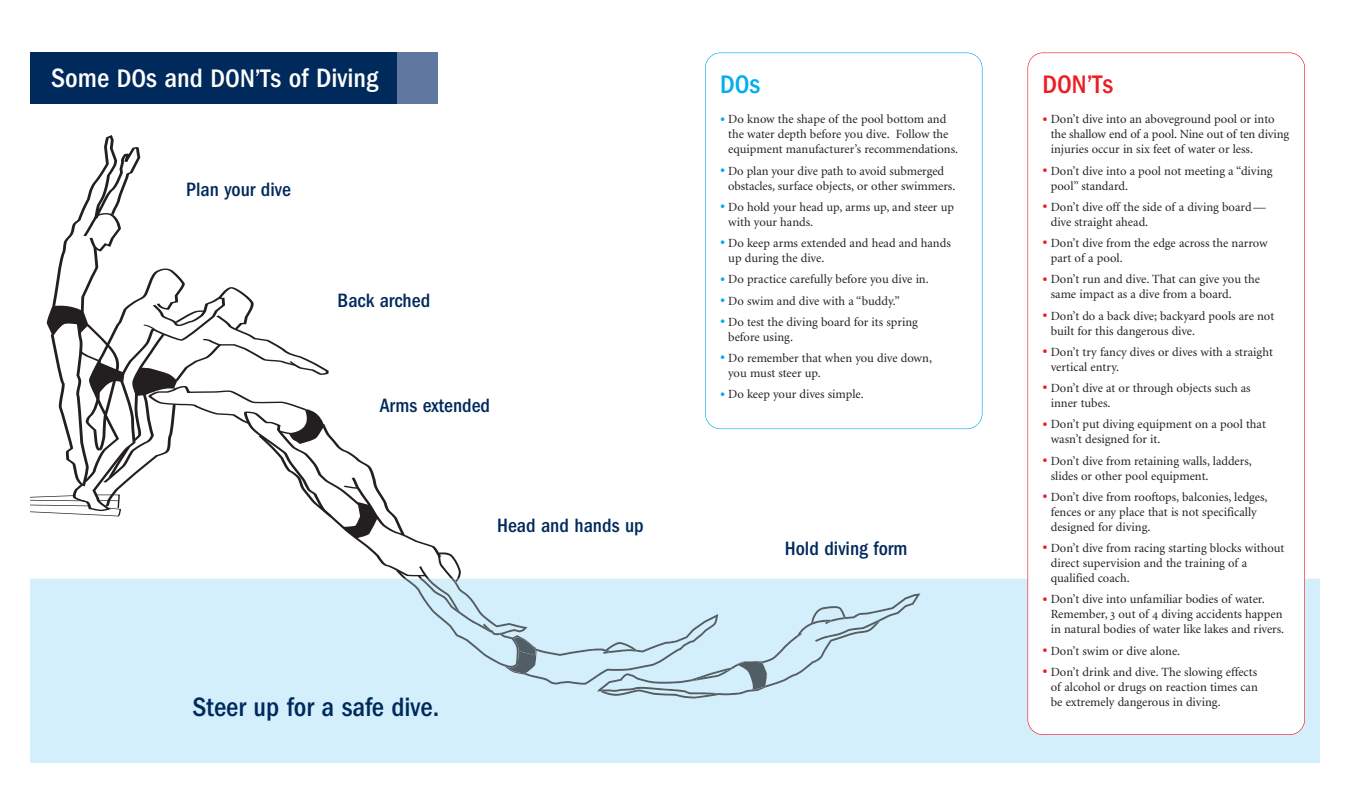
<style>
.page{position:relative;width:1350px;height:810px;background:#fff}
.page>*{position:absolute;margin:0;border:0;box-sizing:border-box;transform-origin:0 0}
.t1{font:500 condensed 27.5px "Franklin Gothic";color:#fff}
.t2{font:500 condensed 27.5px "Franklin Gothic";color:#00295c}
.t3{font:500 condensed 26.25px "Franklin Gothic";color:#ee1d23}
.t4{font:500 condensed 26.25px "Franklin Gothic";color:#00aeef}
.t5{font:500 condensed 20px "Franklin Gothic";color:#00295c}
.t6{font:12.5px/15px "Minion EDO";color:#231f20}
.s1{font-size:26.25px}
.s2{font-size:27.5px}
.s3{font-size:17.5px;color:#00aeef}
.s4{font-size:17.5px;color:#ee1d23}
</style>
<div class="page">
<div style="left:30px;top:579px;width:1290px;height:183px;background:#d3effb"></div>
<svg style="left:30px;top:135px;width:890px;height:564px"></svg>
<div style="left:705px;top:53px;width:277px;height:376px;background:#fff;border-radius:15px"></div>
<div style="left:705px;top:53px;width:277px;height:376px;border:1px solid #00aeef;border-radius:16px"></div>
<div style="left:1028px;top:53px;width:277px;height:682px;background:#fff;border-radius:15px"></div>
<div style="left:30px;top:52px;width:392px;height:52px;background:#00295c"></div>
<div style="left:397px;top:52px;width:40px;height:52px;background:#60779f"></div>
<h1 class="t1" style="left:51px;top:69px;width:329px">Some <span class="s1">DO</span>s and <span class="s1">DON’T</span>s of Diving</h1>
<h3 class="t5" style="left:186px;top:182px;width:106px">Plan your dive</h3>
<h3 class="t5" style="left:338px;top:294px;width:94px">Back arched</h3>
<h3 class="t5" style="left:380px;top:398px;width:112px">Arms extended</h3>
<h3 class="t5" style="left:497px;top:519px;width:148px">Head and hands up</h3>
<h1 class="t2" style="left:193px;top:697px;width:248px">Steer up for a safe dive.</h1>
<h2 class="t4" style="left:720px;top:76px;width:42px">DO<span class="s2">s</span></h2>
<p class="t6" style="left:728px;top:113px;width:231px;text-indent:-8px"><span class="s3">•</span> Do know the shape of the pool bottom and the water depth before you dive. Follow the equipment manufacturer’s recommendations.</p>
<p class="t6" style="left:728px;top:164px;width:229px;text-indent:-8px"><span class="s3">•</span> Do plan your dive path to avoid submerged obstacles, surface objects, or other swimmers.</p>
<p class="t6" style="left:728px;top:200px;width:227px;text-indent:-8px"><span class="s3">•</span> Do hold your head up, arms up, and steer up with your hands.</p>
<p class="t6" style="left:728px;top:237px;width:224px;text-indent:-8px"><span class="s3">•</span> Do keep arms extended and head and hands up during the dive.</p>
<p class="t6" style="left:720px;top:273px;width:210px"><span class="s3">•</span> Do practice carefully before you dive in.</p>
<p class="t6" style="left:720px;top:294px;width:181px"><span class="s3">•</span> Do swim and dive with a “buddy.”</p>
<p class="t6" style="left:728px;top:315px;width:191px;text-indent:-8px"><span class="s3">•</span> Do test the diving board for its spring before using.</p>
<p class="t6" style="left:728px;top:352px;width:205px;text-indent:-8px"><span class="s3">•</span> Do remember that when you dive down, you must steer up.</p>
<p class="t6" style="left:720px;top:388px;width:145px"><span class="s3">•</span> Do keep your dives simple.</p>
<h3 class="t5" style="left:785px;top:541px;width:124px">Hold diving form</h3>
<h2 class="t3" style="left:1042px;top:76px;width:72px">DON’T<span class="s2">s</span></h2>
<p class="t6" style="left:1051px;top:113px;width:240px;text-indent:-8px"><span class="s4">•</span> Don’t dive into an aboveground pool or into the shallow end of a pool. Nine out of ten diving injuries occur in six feet of water or less.</p>
<p class="t6" style="left:1051px;top:164px;width:223px;text-indent:-8px"><span class="s4">•</span> Don’t dive into a pool not meeting a “diving pool” standard.</p>
<p class="t6" style="left:1051px;top:200px;width:219px;text-indent:-8px"><span class="s4">•</span> Don’t dive off the side of a diving board— dive straight ahead.</p>
<p class="t6" style="left:1051px;top:237px;width:218px;text-indent:-8px"><span class="s4">•</span> Don’t dive from the edge across the narrow part of a pool.</p>
<p class="t6" style="left:1051px;top:273px;width:211px;text-indent:-8px"><span class="s4">•</span> Don’t run and dive. That can give you the same impact as a dive from a board.</p>
<p class="t6" style="left:1051px;top:309px;width:225px;text-indent:-8px"><span class="s4">•</span> Don’t do a back dive; backyard pools are not built for this dangerous dive.</p>
<p class="t6" style="left:1051px;top:345px;width:224px;text-indent:-8px"><span class="s4">•</span> Don’t try fancy dives or dives with a straight vertical entry.</p>
<p class="t6" style="left:1051px;top:382px;width:201px;text-indent:-8px"><span class="s4">•</span> Don’t dive at or through objects such as inner tubes.</p>
<p class="t6" style="left:1051px;top:418px;width:217px;text-indent:-8px"><span class="s4">•</span> Don’t put diving equipment on a pool that wasn’t designed for it.</p>
<p class="t6" style="left:1051px;top:454px;width:203px;text-indent:-8px"><span class="s4">•</span> Don’t dive from retaining walls, ladders, slides or other pool equipment.</p>
<p class="t6" style="left:1051px;top:490px;width:218px;text-indent:-8px"><span class="s4">•</span> Don’t dive from rooftops, balconies, ledges, fences or any place that is not specifically designed for diving.</p>
<p class="t6" style="left:1051px;top:542px;width:235px;text-indent:-8px"><span class="s4">•</span> Don’t dive from racing starting blocks without direct supervision and the training of a qualified coach.</p>
<p class="t6" style="left:1051px;top:593px;width:235px;text-indent:-8px"><span class="s4">•</span> Don’t dive into unfamiliar bodies of water.<br>Remember, 3 out of 4 diving accidents happen in natural bodies of water like lakes and rivers.</p>
<p class="t6" style="left:1042px;top:644px;width:139px"><span class="s4">•</span> Don’t swim or dive alone.</p>
<p class="t6" style="left:1051px;top:665px;width:209px;text-align:justify;text-indent:-8px"><span class="s4">•</span> Don’t drink and dive. The slowing effects of alcohol or drugs on reaction times can be extremely dangerous in diving.</p>
</div>
